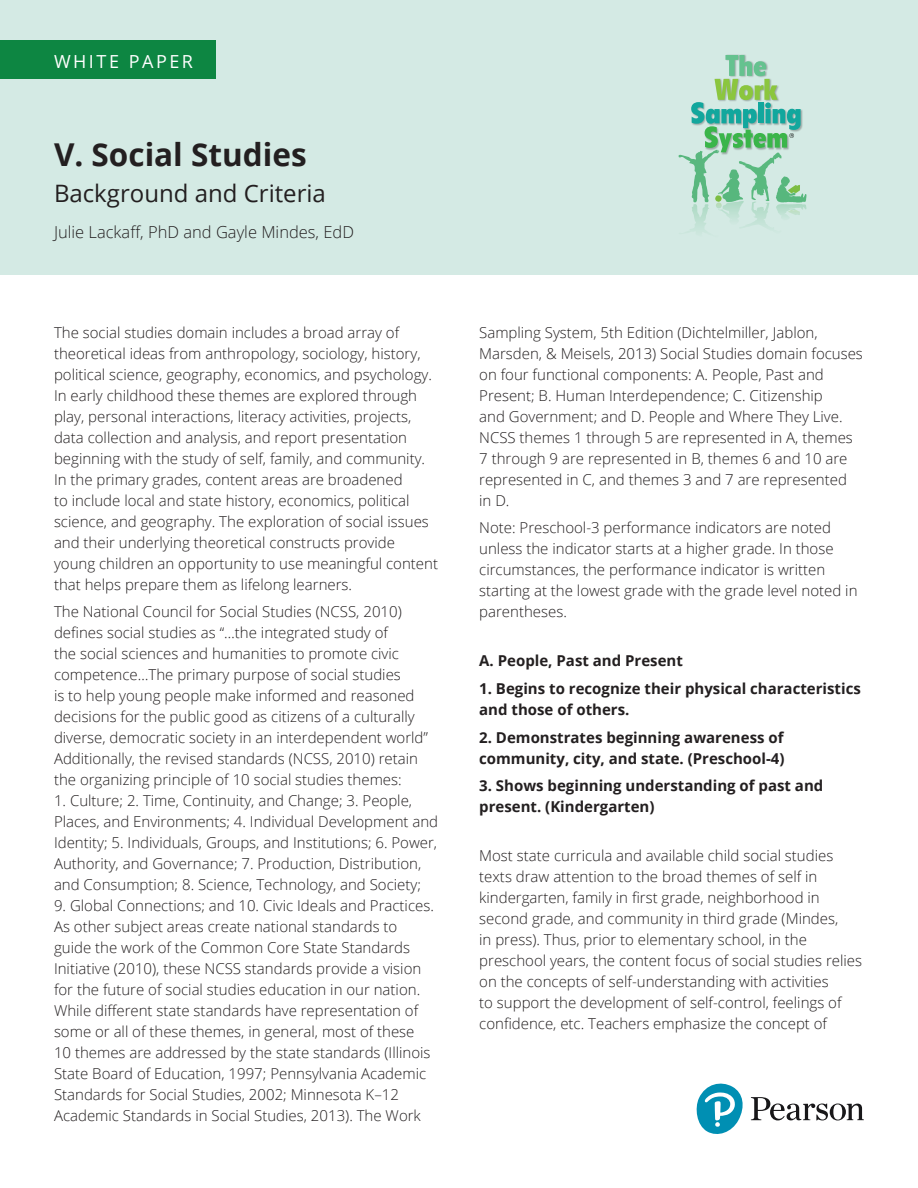
<style>
.page{position:relative;width:918px;height:1188px;background:#fff}
.page>*{position:absolute;margin:0;border:0;box-sizing:border-box;transform-origin:0 0}
.Title_H1{font:700 31.5px "Open Sans";color:#231f20}
.Title_H2{font:24px "Open Sans";color:#231f20}
.t1{font:18px "Open Sans";letter-spacing:.14em;color:#fff}
.Title_Author{font:300 16.5px "Open Sans";color:#231f20}
.content{font:300 15px/21px "Open Sans";color:#231f20}
.content-2{font:700 15px/21px "Open Sans";color:#231f20}
</style>
<div class="page">
<svg style="left:696px;top:1083px;width:168px;height:51px"></svg>
<div style="left:0;top:0;width:918px;height:274px;background:#d4eae4"></div>
<svg style="left:678px;top:55px;width:129px;height:175px"></svg>
<div style="left:0;top:40px;width:216px;height:39px;background:#0d8642"></div>
<h3 class="t1" style="left:54px;top:49px;width:141px">WHITE PAPER</h3>
<h1 class="Title_H1" style="left:54px;top:132px;width:338px">IV. Scientific Thinking</h1>
<p class="Title_H1" style="left:54px;top:132px;width:254px">V. Social Studies</p>
<p class="Title_H2" style="left:54px;top:176px;width:273px">Background and Criteria</p>
<p class="Title_Author" style="left:54px;top:220px;width:302px">Julie Lackaff, PhD and Gayle Mindes, EdD</p>
<p class="Title_Author" style="left:130px;top:220px;width:12px">f</p>
<p class="Title_Author" style="left:216px;top:220px;width:182px">Cynthia Hoisington, MEd</p>
<p class="content" style="left:54px;top:321px;width:386px">The social studies domain includes a broad array of theoretical ideas from anthropology, sociology, history, political science, geography, economics, and psychology.<br>In early childhood these themes are explored through play, personal interactions, literacy activities, projects, data collection and analysis, and report presentation beginning with the study of self, family, and community.<br>In the primary grades, content areas are broadened<br>to include local and state history, economics, political science, and geography. The exploration of social issues and their underlying theoretical constructs provide young children an opportunity to use meaningful content that helps prepare them as lifelong learners.</p>
<p class="content" style="left:54px;top:601px;width:376px">The National Council for Social Studies (NCSS, 2010) defines social studies as “…the integrated study of<br>the social sciences and humanities to promote civic competence…The primary purpose of social studies<br>is to help young people make informed and reasoned decisions for the public good as citizens of a culturally diverse, democratic society in an interdependent world” Additionally, the revised standards (NCSS, 2010) retain the organizing principle of 10 social studies themes:</p>
<p class="content" style="left:54px;top:790px;width:386px">1. Culture; 2. Time, Continuity, and Change; 3. People, Places, and Environments; 4. Individual Development and Identity; 5. Individuals, Groups, and Institutions; 6. Power, Authority, and Governance; 7. Production, Distribution, and Consumption; 8. Science, Technology, and Society;</p>
<p class="content" style="left:54px;top:895px;width:381px">9. Global Connections; and 10. Civic Ideals and Practices.<br>As other subject areas create national standards to guide the work of the Common Core State Standards Initiative (2010), these NCSS standards provide a vision for the future of social studies education in our nation.<br>While different state standards have representation of some or all of these themes, in general, most of these 10 themes are addressed by the state standards (Illinois State Board of Education, 1997; Pennsylvania Academic Standards for Social Studies, 2002; Minnesota K–12<br>Academic Standards in Social Studies, 2013). The Work</p>
<p class="content" style="left:479px;top:321px;width:385px">Sampling System, 5th Edition (Dichtelmiller, Jablon, Marsden, &amp; Meisels, 2013) Social Studies domain focuses on four functional components: A. People, Past and Present; B. Human Interdependence; C. Citizenship<br>and Government; and D. People and Where They Live.<br>NCSS themes 1 through 5 are represented in A, themes 7 through 9 are represented in B, themes 6 and 10 are represented in C, and themes 3 and 7 are represented<br>in D.</p>
<p class="content" style="left:479px;top:517px;width:380px">Note: Preschool-3 performance indicators are noted unless the indicator starts at a higher grade. In those circumstances, the performance indicator is written starting at the lowest grade with the grade level noted in parentheses.</p>
<p class="content-2" style="left:479px;top:650px;width:205px">A. People, Past and Present</p>
<p class="content-2" style="left:479px;top:678px;width:383px">1. Begins to recognize their physical characteristics and those of others.</p>
<p class="content-2" style="left:479px;top:726px;width:307px">2. Demonstrates beginning awareness of community, city, and state. (Preschool-4)</p>
<p class="content-2" style="left:479px;top:775px;width:346px">3. Shows beginning understanding of past and present. (Kindergarten)</p>
<p class="content" style="left:479px;top:845px;width:384px">Most state curricula and available child social studies texts draw attention to the broad themes of self in kindergarten, family in first grade, neighborhood in second grade, and community in third grade (Mindes,<br>in press). Thus, prior to elementary school, in the preschool years, the content focus of social studies relies on the concepts of self-understanding with activities<br>to support the development of self-control, feelings of confidence, etc. Teachers emphasize the concept of</p>
</div>
